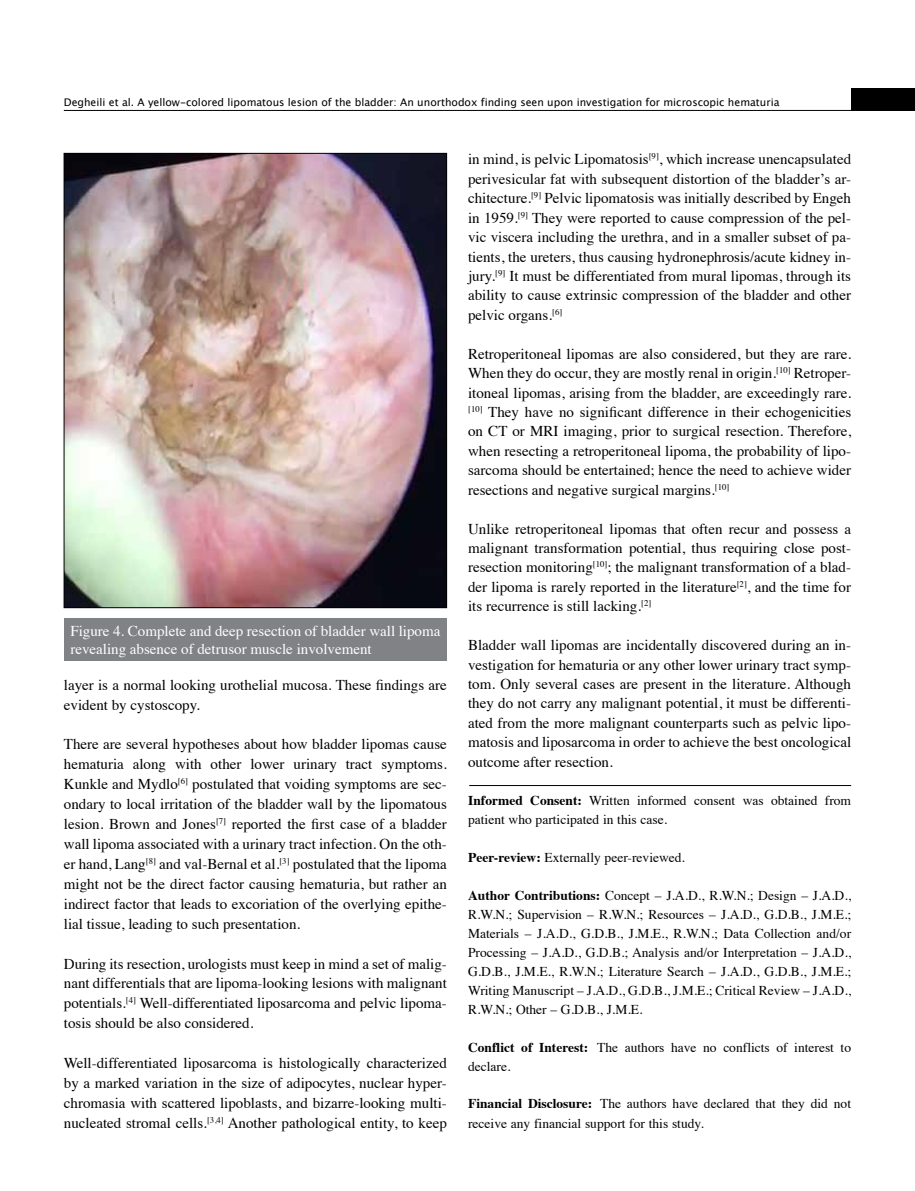
<style>
.page{position:relative;width:915px;height:1191px;background:#fff}
.page>*{position:absolute;margin:0;border:0;box-sizing:border-box;transform-origin:0 0}
.t1{font:15px/19.5px "Times";color:#000;text-align:justify}
.t2{font:15px/18px "Times";color:#fff}
.t3{font:13.5px/19px "Times";color:#000}
.t4{font:10.5px "Lucida Grande";color:#000}
.s1{font-weight:700}
</style>
<div class="page">
<hr style="left:469px;top:785px;width:381px;height:1px;background:#000">
<hr style="left:64px;top:110px;width:786px;height:1px;background:#000">
<div style="left:850px;top:88px;width:64px;height:23px;background:#000"></div>
<img style="left:66px;top:155px;width:378px;height:451px">
<div style="left:64px;top:618px;width:382px;height:42px;background:#808285"></div>
<p class="t4" style="left:64px;top:97px;width:717px">Degheili et al. A yellow-colored lipomatous lesion of the bladder: An unorthodox finding seen upon investigation for microscopic hematuria</p>
<p class="t2" style="left:70px;top:620px;width:371px">Figure 4. Complete and deep resection of bladder wall lipoma revealing absence of detrusor muscle involvement</p>
<p class="t1" style="left:64px;top:673px;width:384px;line-height:20px">layer is a normal looking urothelial mucosa. These findings are evident by cystoscopy.</p>
<p class="t1" style="left:64px;top:733px;width:384px;line-height:20px">There are several hypotheses about how bladder lipomas cause hematuria along with other lower urinary tract symptoms.<br>Kunkle and Mydlo<sup>[6]</sup> postulated that voiding symptoms are sec&shy;ondary to local irritation of the bladder wall by the lipomatous lesion. Brown and Jones<sup>[7]</sup> reported the first case of a bladder wall lipoma associated with a urinary tract infection. On the oth&shy;er hand, Lang<sup>[8]</sup> and val-Bernal et al.<sup>[3]</sup> postulated that the lipoma might not be the direct factor causing hematuria, but rather an indirect factor that leads to excoriation of the overlying epithe&shy;lial tissue, leading to such presentation.</p>
<p class="t1" style="left:64px;top:952px;width:384px;line-height:20px">During its resection, urologists must keep in mind a set of malig&shy;nant differentials that are lipoma-looking lesions with malignant potentials.<sup>[4]</sup> Well-differentiated liposarcoma and pelvic lipoma&shy;tosis should be also considered.</p>
<p class="t1" style="left:64px;top:1051px;width:384px;line-height:20px">Well-differentiated liposarcoma is histologically characterized by a marked variation in the size of adipocytes, nuclear hyper&shy;chromasia with scattered lipoblasts, and bizarre-looking multi&shy;nucleated stromal cells.<sup>[3,4]</sup> Another pathological entity, to keep</p>
<p class="t1" style="left:468px;top:148px;width:384px">in mind, is pelvic Lipomatosis<sup>[9]</sup>, which increase unencapsulated perivesicular fat with subsequent distortion of the bladder’s ar&shy;chitecture.<sup>[9]</sup> Pelvic lipomatosis was initially described by Engeh in 1959.<sup>[9]</sup> They were reported to cause compression of the pel&shy;vic viscera including the urethra, and in a smaller subset of pa&shy;tients, the ureters, thus causing hydronephrosis/acute kidney in&shy;jury.<sup>[9]</sup> It must be differentiated from mural lipomas, through its ability to cause extrinsic compression of the bladder and other pelvic organs.<sup>[6]</sup></p>
<p class="t1" style="left:468px;top:343px;width:384px">Retroperitoneal lipomas are also considered, but they are rare.<br>When they do occur, they are mostly renal in origin.<sup>[10]</sup> Retroper&shy;itoneal lipomas, arising from the bladder, are exceedingly rare. <sup>[10]</sup> They have no significant difference in their echogenicities on CT or MRI imaging, prior to surgical resection. Therefore, when resecting a retroperitoneal lipoma, the probability of lipo&shy;sarcoma should be entertained; hence the need to achieve wider resections and negative surgical margins.<sup>[10]</sup></p>
<p class="t1" style="left:468px;top:517px;width:384px">Unlike retroperitoneal lipomas that often recur and possess a malignant transformation potential, thus requiring close post&shy;resection monitoring<sup>[10]</sup>; the malignant transformation of a blad&shy;der lipoma is rarely reported in the literature<sup>[2]</sup>, and the time for its recurrence is still lacking.<sup>[2]</sup></p>
<p class="t1" style="left:468px;top:634px;width:384px">Bladder wall lipomas are incidentally discovered during an in&shy;vestigation for hematuria or any other lower urinary tract symp&shy;tom. Only several cases are present in the literature. Although they do not carry any malignant potential, it must be differenti&shy;ated from the more malignant counterparts such as pelvic lipo&shy;matosis and liposarcoma in order to achieve the best oncological outcome after resection.</p>
<p class="t3" style="left:468px;top:789px;width:384px"><span class="s1">Informed Consent:</span> Written informed consent was obtained from patient who participated in this case.</p>
<p class="t3" style="left:468px;top:846px;width:218px"><span class="s1">Peer-review:</span> Externally peer-reviewed.</p>
<p class="t3" style="left:468px;top:884px;width:384px;text-align:justify"><span class="s1">Author Contributions:</span> Concept – J.A.D., R.W.N.; Design – J.A.D., R.W.N.; Supervision – R.W.N.; Resources – J.A.D., G.D.B., J.M.E.; Materials – J.A.D., G.D.B., J.M.E., R.W.N.; Data Collection and/or Processing – J.A.D., G.D.B.; Analysis and/or Interpretation – J.A.D., G.D.B., J.M.E., R.W.N.; Literature Search – J.A.D., G.D.B., J.M.E.; Writing Manuscript – J.A.D., G.D.B., J.M.E.; Critical Review – J.A.D., R.W.N.; Other – G.D.B., J.M.E.</p>
<p class="t3" style="left:468px;top:1036px;width:384px"><span class="s1">Conflict of Interest:</span> The authors have no conflicts of interest to declare.</p>
<p class="t3" style="left:468px;top:1093px;width:384px;line-height:19.5px"><span class="s1">Financial Disclosure:</span> The authors have declared that they did not receive any financial support for this study.</p>
</div>
